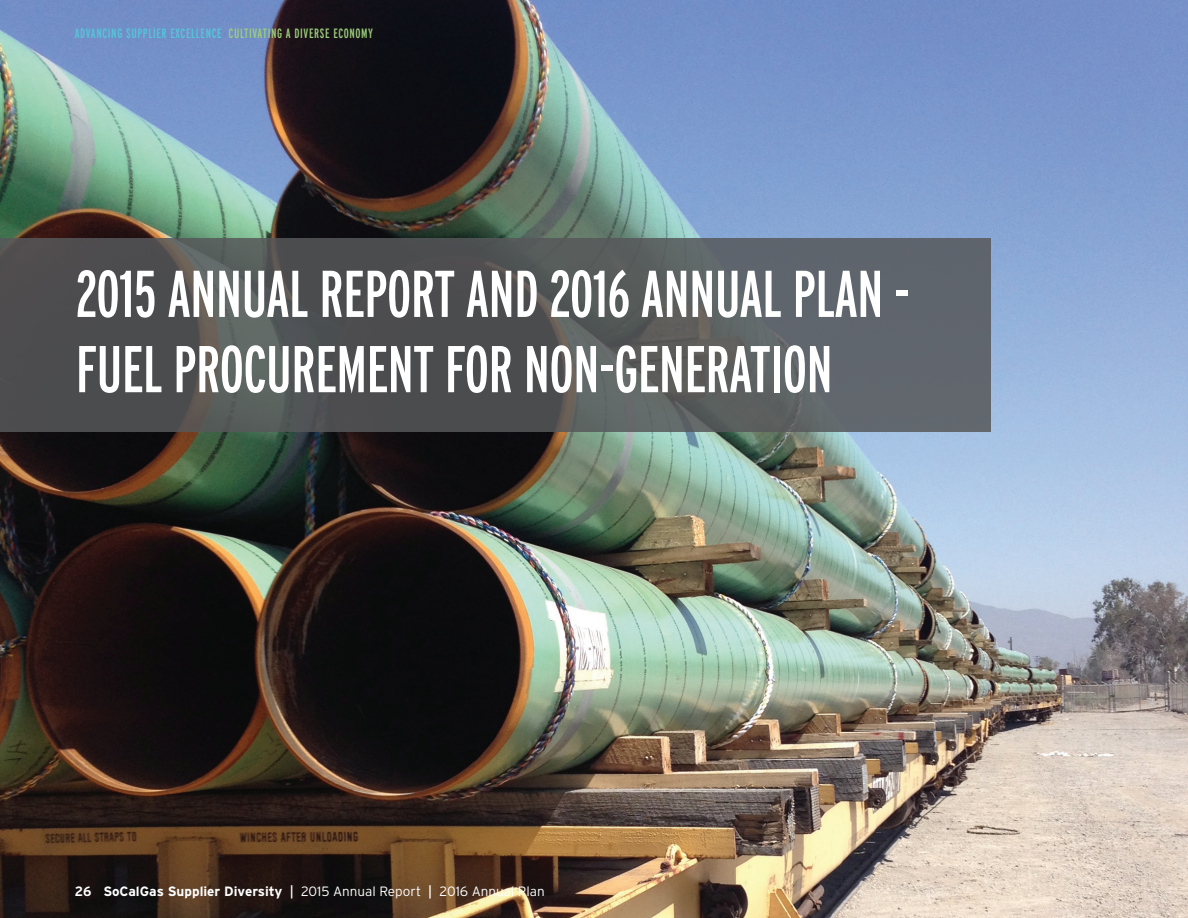
<style>
.page{position:relative;width:1188px;height:918px;background:#fff}
.page>*{position:absolute;margin:0;border:0;box-sizing:border-box;transform-origin:0 0}
.SectionHead_2016{font:extra-condensed 66px/75.3px "Interstate";letter-spacing:-.015em;color:#fff}
.t1{font:300 13.5px "Interstate";color:#fff}
.t2{font:extra-condensed 13.5px "Interstate";letter-spacing:.045em;color:#54c7d9}
.s1{color:#9dcf7b}
.s2{font-family:"Interstate Bold Mono";font-weight:400}
.s3{font-weight:700}
.s4{font-weight:400}
</style>
<div class="page">
<img style="left:0;top:0;width:1188px;height:918px">
<svg style="left:0;top:239px;width:991px;height:193px;background:#55585a"></svg>
<p class="t2" style="left:75px;top:26px;width:300px">ADVANCING SUPPLIER EXCELLENCE <span class="s1">CULTIVATING A DIVERSE ECONOMY</span></p>
<p class="SectionHead_2016" style="left:76px;top:256px;width:836px">2015 ANNUAL REPORT AND 2016 ANNUAL PLAN -<br>FUEL PROCUREMENT FOR NON-GENERATION</p>
<p class="t1" style="left:75px;top:884px;width:471px"><span class="s2">26</span> <span class="s3">SoCalGas Supplier Diversity</span> <span class="s4">|</span> 2015 Annual Report <span class="s4">|</span> 2016 Annual Plan</p>
</div>
